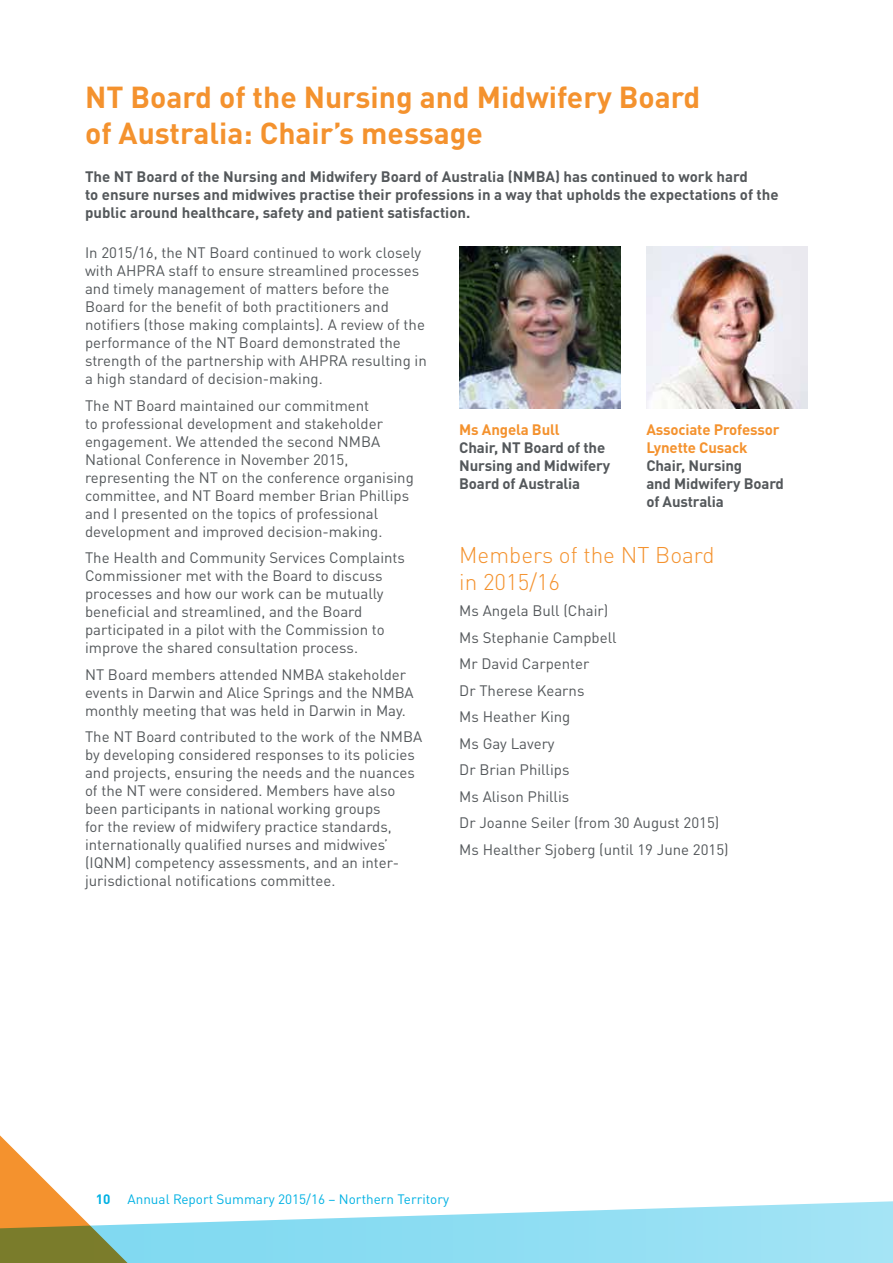
<style>
.page{position:relative;width:893px;height:1263px;background:#fff}
.page>*{position:absolute;margin:0;border:0;box-sizing:border-box;transform-origin:0 0}
.t1{font:700 30px/36px "DINOT";color:#f4922e}
.t2{font:300 22.5px/27px "DINOT";color:#f4922e}
.t3{font:15px/18px "DINOT";color:#54585b}
.t4{font:700 15px/18px "DINOT";color:#54585b}
.t5{font:700 15px/18px "DINOT";letter-spacing:-.01em;color:#f4922e}
.t6{font:13.5px "DINOT";color:#00b1e3}
.t7{font:700 13.5px "DINOT";color:#00b1e3}
</style>
<div class="page">
<svg style="left:149px;top:1201px;width:744px;height:62px"></svg>
<svg style="left:0;top:1135px;width:149px;height:128px"></svg>
<img style="left:459px;top:247px;width:162px;height:161px">
<img style="left:646px;top:247px;width:162px;height:161px">
<h1 class="t1" style="left:85px;top:78px;width:617px">NT Board of the Nursing and Midwifery Board of Australia: Chair’s message</h1>
<p class="t4" style="left:85px;top:167px;width:695px">The NT Board of the Nursing and Midwifery Board of Australia (NMBA) has continued to work hard<br>to ensure nurses and midwives practise their professions in a way that upholds the expectations of the public around healthcare, safety and patient satisfaction.</p>
<p class="t3" style="left:85px;top:243px;width:343px">In 2015/16, the NT Board continued to work closely with AHPRA staff to ensure streamlined processes and timely management of matters before the Board for the benefit of both practitioners and notifiers (those making complaints). A review of the performance of the NT Board demonstrated the strength of the partnership with AHPRA resulting in a high standard of decision-making.</p>
<p class="t3" style="left:85px;top:396px;width:330px">The NT Board maintained our commitment<br>to professional development and stakeholder engagement. We attended the second NMBA National Conference in November 2015, representing the NT on the conference organising committee, and NT Board member Brian Phillips and I presented on the topics of professional development and improved decision-making.</p>
<p class="t3" style="left:85px;top:548px;width:321px">The Health and Community Services Complaints Commissioner met with the Board to discuss processes and how our work can be mutually beneficial and streamlined, and the Board participated in a pilot with the Commission to improve the shared consultation process.</p>
<p class="t3" style="left:85px;top:665px;width:330px">NT Board members attended NMBA stakeholder events in Darwin and Alice Springs and the NMBA monthly meeting that was held in Darwin in May.</p>
<p class="t3" style="left:85px;top:727px;width:339px">The NT Board contributed to the work of the NMBA by developing considered responses to its policies and projects, ensuring the needs and the nuances of the NT were considered. Members have also been participants in national working groups<br>for the review of midwifery practice standards, internationally qualified nurses and midwives’ (IQNM) competency assessments, and an inter&shy;jurisdictional notifications committee.</p>
<p class="t5" style="left:459px;top:420px;width:102px">Ms Angela Bull</p>
<p class="t4" style="left:459px;top:438px;width:153px">Chair, NT Board of the<br>Nursing and Midwifery<br>Board of Australia</p>
<p class="t5" style="left:646px;top:420px;width:135px">Associate Professor<br>Lynette Cusack</p>
<p class="t4" style="left:646px;top:456px;width:139px">Chair, Nursing<br>and Midwifery Board of Australia</p>
<h2 class="t2" style="left:459px;top:541px;width:257px">Members of the NT Board in 2015/16</h2>
<p class="t3" style="left:459px;top:597px;width:271px;line-height:26.5px">Ms Angela Bull (Chair)<br>Ms Stephanie Campbell<br>Mr David Carpenter<br>Dr Therese Kearns<br>Ms Heather King<br>Ms Gay Lavery<br>Dr Brian Phillips<br>Ms Alison Phillis<br>Dr Joanne Seiler (from 30 August 2015)<br>Ms Healther Sjoberg (until 19 June 2015)</p>
<p class="t7" style="left:96px;top:1191px;width:16px">10</p>
<p class="t6" style="left:128px;top:1191px;width:323px">Annual Report Summary 2015/16 – Northern Territory</p>
</div>
